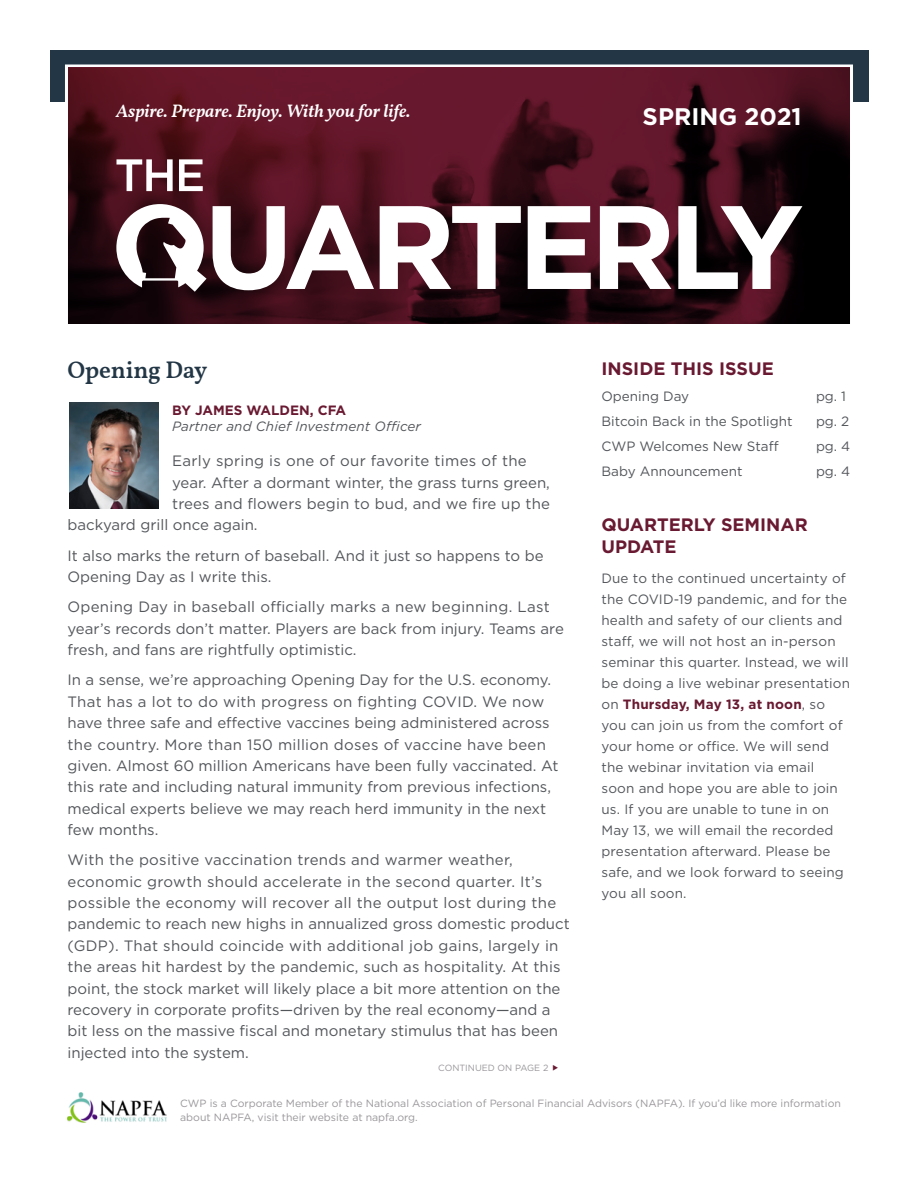
<style>
.page{position:relative;width:918px;height:1188px;background:#fff}
.page>*{position:absolute;margin:0;border:0;box-sizing:border-box;transform-origin:0 0}
.t1{font:600 24px "Vollkorn";letter-spacing:-.01em;color:#223645}
.t2{font:700 24px "Gotham";color:#fff}
.t3{font:700 18px/21.6px "Gotham";color:#691931}
.t4{font:italic 600 18px "Vollkorn";color:#fff}
.t5{font:15px/21.3px "Gotham";color:#53565a}
.t6{font:15px "Gotham";letter-spacing:.02em;color:#53565a}
.t7{font:13.5px/21px "Gotham";letter-spacing:.01em;color:#53565a}
.t8{font:italic 13.5px/16.5px "Gotham";letter-spacing:.01em;color:#53565a}
.t9{font:10.5px/13.5px "Gotham";color:#99969a}
.t10{font:9px "Gotham";color:#99969a}
.s1{font-weight:700;font-style:normal;color:#691931}
.s2{font-weight:700;color:#691931}
</style>
<div class="page">
<div style="left:50px;top:50px;width:818px;height:52px;background:#223645"></div>
<svg style="left:65px;top:64px;width:788px;height:38px;background:#c1b1b8"></svg>
<svg style="left:68px;top:68px;width:782px;height:256px;background:#440f1c"></svg>
<svg style="left:116px;top:159px;width:57px;height:32px"></svg>
<svg style="left:179px;top:159px;width:24px;height:32px"></svg>
<svg style="left:213px;top:206px;width:161px;height:84px"></svg>
<svg style="left:380px;top:206px;width:141px;height:83px"></svg>
<svg style="left:528px;top:206px;width:63px;height:83px"></svg>
<svg style="left:600px;top:206px;width:71px;height:83px"></svg>
<svg style="left:678px;top:206px;width:124px;height:83px"></svg>
<svg style="left:116px;top:204px;width:91px;height:88px"></svg>
<img style="left:69px;top:403px;width:90px;height:106px">
<img style="left:68px;top:1093px;width:99px;height:30px">
<p class="t4" style="left:116px;top:97px;width:296px">Aspire. Prepare. Enjoy. With you for life.</p>
<p class="t2" style="left:643px;top:101px;width:161px">SPRING 2021</p>
<p class="t1" style="left:68px;top:352px;width:142px">Opening Day</p>
<p class="t8" style="left:172px;top:402px;width:250px"><span class="s1">BY JAMES WALDEN, CFA<br></span>Partner and Chief Investment Officer</p>
<p class="t6" style="left:172px;top:451px;width:356px">Early spring is one of our favorite times of the</p>
<p class="t5" style="left:172px;top:471px;width:379px">year. After a dormant winter, the grass turns green,</p>
<p class="t5" style="left:172px;top:493px;width:379px">trees and flowers begin to bud, and we fire up the</p>
<p class="t5" style="left:68px;top:514px;width:192px">backyard grill once again.</p>
<p class="t5" style="left:68px;top:544px;width:478px">It also marks the return of baseball. And it just so happens to be<br>Opening Day as I write this.</p>
<p class="t5" style="left:68px;top:596px;width:498px">Opening Day in baseball officially marks a new beginning. Last year’s records don’t matter. Players are back from injury. Teams are fresh, and fans are rightfully optimistic.</p>
<p class="t5" style="left:68px;top:669px;width:493px">In a sense, we’re approaching Opening Day for the U.S. economy.<br>That has a lot to do with progress on fighting COVID. We now have three safe and effective vaccines being administered across the country. More than 150 million doses of vaccine have been given. Almost 60 million Americans have been fully vaccinated. At this rate and including natural immunity from previous infections, medical experts believe we may reach herd immunity in the next few months.</p>
<p class="t5" style="left:68px;top:849px;width:504px">With the positive vaccination trends and warmer weather, economic growth should accelerate in the second quarter. It’s possible the economy will recover all the output lost during the pandemic to reach new highs in annualized gross domestic product (GDP). That should coincide with additional job gains, largely in the areas hit hardest by the pandemic, such as hospitality. At this point, the stock market will likely place a bit more attention on the recovery in corporate profits—driven by the real economy—and a bit less on the massive fiscal and monetary stimulus that has been injected into the system.</p>
<p class="t10" style="left:438px;top:1062px;width:112px">CONTINUED ON PAGE 2</p>
<p class="t3" style="left:602px;top:357px;width:174px">INSIDE THIS ISSUE</p>
<p class="t7" style="left:602px;top:386px;width:89px">Opening Day</p>
<p class="t7" style="left:816px;top:386px;width:32px">pg. 1</p>
<p class="t7" style="left:602px;top:411px;width:193px">Bitcoin Back in the Spotlight</p>
<p class="t7" style="left:816px;top:411px;width:35px">pg. 2</p>
<p class="t7" style="left:602px;top:435px;width:179px">CWP Welcomes New Staff</p>
<p class="t7" style="left:816px;top:435px;width:36px">pg. 4</p>
<p class="t7" style="left:602px;top:460px;width:142px">Baby Announcement</p>
<p class="t7" style="left:816px;top:460px;width:36px">pg. 4</p>
<p class="t3" style="left:602px;top:514px;width:208px">QUARTERLY SEMINAR<br>UPDATE</p>
<p class="t7" style="left:602px;top:567px;width:250px">Due to the continued uncertainty of the COVID-19 pandemic, and for the health and safety of our clients and staff, we will not host an in-person seminar this quarter. Instead, we will be doing a live webinar presentation on <span class="s2">Thursday, May 13, at noon</span>, so you can join us from the comfort of your home or office. We will send the webinar invitation via email soon and hope you are able to join us. If you are unable to tune in on<br>May 13, we will email the recorded presentation afterward. Please be safe, and we look forward to seeing you all soon.</p>
<p class="t9" style="left:180px;top:1096px;width:662px">CWP is a Corporate Member of the National Association of Personal Financial Advisors (NAPFA). If you’d like more information about NAPFA, visit their website at napfa.org.</p>
</div>
